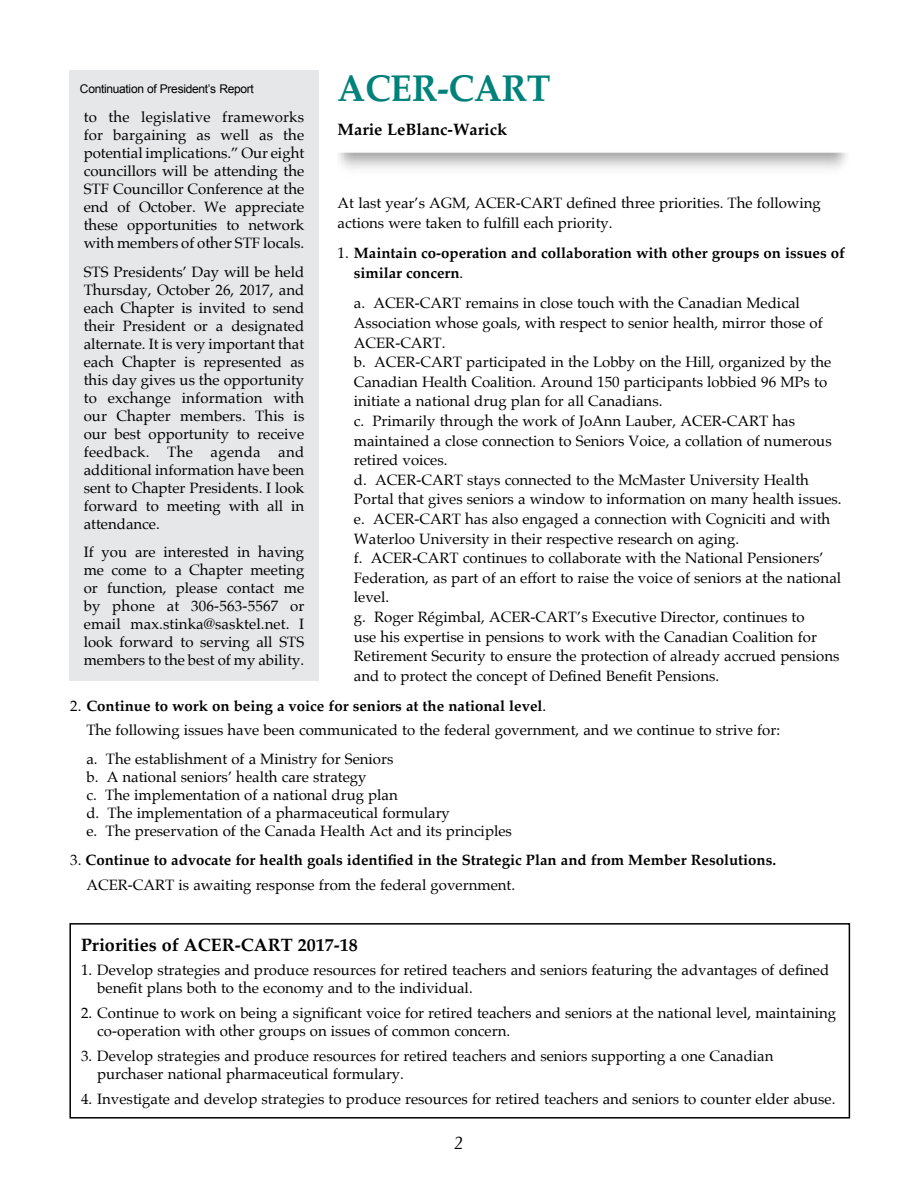
<style>
.page{position:relative;width:918px;height:1188px;background:#fff}
.page>*{position:absolute;margin:0;border:0;box-sizing:border-box;transform-origin:0 0}
.t1{font:700 37.5px "Palatino";letter-spacing:-.01em;color:#008179;scale:.95 1}
.t2{font:700 18px "Palatino";color:#000}
.t3{font:italic 18px "Palatino";color:#000}
.t4{font:700 16.5px "Palatino";color:#000}
.t5{font:15px/18px "Palatino";color:#000}
.t6{font:700 15px/19.6px "Palatino";color:#000}
.t7{font:12px "Arial";letter-spacing:-.025em;color:#000}
.s1{font-weight:400}
.s2{font-weight:700}
</style>
<div class="page">
<div style="left:69px;top:70px;width:250px;height:611px;background:#e6e7e8"></div>
<div style="left:69px;top:923px;width:781px;height:196px;border:2px solid #000"></div>
<p class="t7" style="left:80px;top:80px;width:175px">Continuation of President’s Report</p>
<p class="t5" style="left:84px;top:108px;width:222px;text-align:justify">to the legislative frameworks for bargaining as well as the potential implications.” Our eight councillors will be attending the STF Councillor Conference at the end of October. We appreciate these opportunities to network with members of other STF locals.</p>
<p class="t5" style="left:84px;top:262px;width:222px;text-align:justify">STS Presidents’ Day will be held Thursday, October 26, 2017, and each Chapter is invited to send their President or a designated alternate. It is very important that each Chapter is represented as this day gives us the opportunity to exchange information with our Chapter members. This is our best opportunity to receive feedback. The agenda and additional information have been sent to Chapter Presidents. I look forward to meeting with all in attendance.</p>
<p class="t5" style="left:84px;top:543px;width:222px;text-align:justify">If you are interested in having me come to a Chapter meeting or function, please contact me by phone at 306-563-5567 or email max.stinka@sasktel.net. I look forward to serving all STS members to the best of my ability.</p>
<h1 class="t1" style="left:338px;top:56px;width:226px">ACER-CART</h1>
<p class="t4" style="left:338px;top:116px;width:171px">Marie LeBlanc-Warick</p>
<p class="t5" style="left:338px;top:193px;width:485px;line-height:19.6px">At last year’s AGM, ACER-CART defined three priorities. The following actions were taken to fulfill each priority.</p>
<p class="t6" style="left:354px;top:243px;width:493px;text-indent:-16px"><span class="s1">1.</span> Maintain co-operation and collaboration with other groups on issues of similar concern<span class="s1">.</span></p>
<p class="t5" style="left:354px;top:293px;width:489px;line-height:19.6px">a. ACER-CART remains in close touch with the Canadian Medical Association whose goals, with respect to senior health, mirror those of ACER-CART.<br>b. ACER-CART participated in the Lobby on the Hill, organized by the Canadian Health Coalition. Around 150 participants lobbied 96 MPs to initiate a national drug plan for all Canadians.<br>c. Primarily through the work of JoAnn Lauber, ACER-CART has maintained a close connection to Seniors Voice, a collation of numerous retired voices.<br>d. ACER-CART stays connected to the McMaster University Health Portal that gives seniors a window to information on many health issues. e. ACER-CART has also engaged a connection with Cogniciti and with Waterloo University in their respective research on aging.<br>f. ACER-CART continues to collaborate with the National Pensioners’ Federation, as part of an effort to raise the voice of seniors at the national level.<br>g. Roger Régimbal, ACER-CART’s Executive Director, continues to<br>use his expertise in pensions to work with the Canadian Coalition for Retirement Security to ensure the protection of already accrued pensions and to protect the concept of Defined Benefit Pensions.</p>
<p class="t5" style="left:86px;top:693px;width:695px;line-height:24.8px;text-indent:-16px">2. <span class="s2">Continue to work on being a voice for seniors at the national level</span>.<br>The following issues have been communicated to the federal government, and we continue to strive for:</p>
<p class="t5" style="left:86px;top:750px;width:427px">a. The establishment of a Ministry for Seniors<br>b. A national seniors’ health care strategy<br>c. The implementation of a national drug plan<br>d. The implementation of a pharmaceutical formulary<br>e. The preservation of the Canada Health Act and its principles</p>
<p class="t6" style="left:86px;top:847px;width:691px;line-height:24.8px;text-indent:-16px"><span class="s1">3.</span> Continue to advocate for health goals identified in the Strategic Plan and from Member Resolutions.<br><span class="s1">ACER-CART is awaiting response from the federal government.</span></p>
<p class="t2" style="left:81px;top:929px;width:278px">Priorities of ACER-CART 2017-18</p>
<p class="t5" style="left:97px;top:961px;width:733px;text-indent:-16px">1. Develop strategies and produce resources for retired teachers and seniors featuring the advantages of defined benefit plans both to the economy and to the individual.</p>
<p class="t5" style="left:97px;top:1004px;width:741px;text-indent:-16px">2. Continue to work on being a significant voice for retired teachers and seniors at the national level, maintaining co-operation with other groups on issues of common concern.</p>
<p class="t5" style="left:97px;top:1047px;width:678px;text-indent:-16px">3. Develop strategies and produce resources for retired teachers and seniors supporting a one Canadian purchaser national pharmaceutical formulary.</p>
<p class="t5" style="left:81px;top:1089px;width:756px">4. Investigate and develop strategies to produce resources for retired teachers and seniors to counter elder abuse.</p>
<p class="t3" style="left:454px;top:1128px;width:10px">2</p>
</div>
